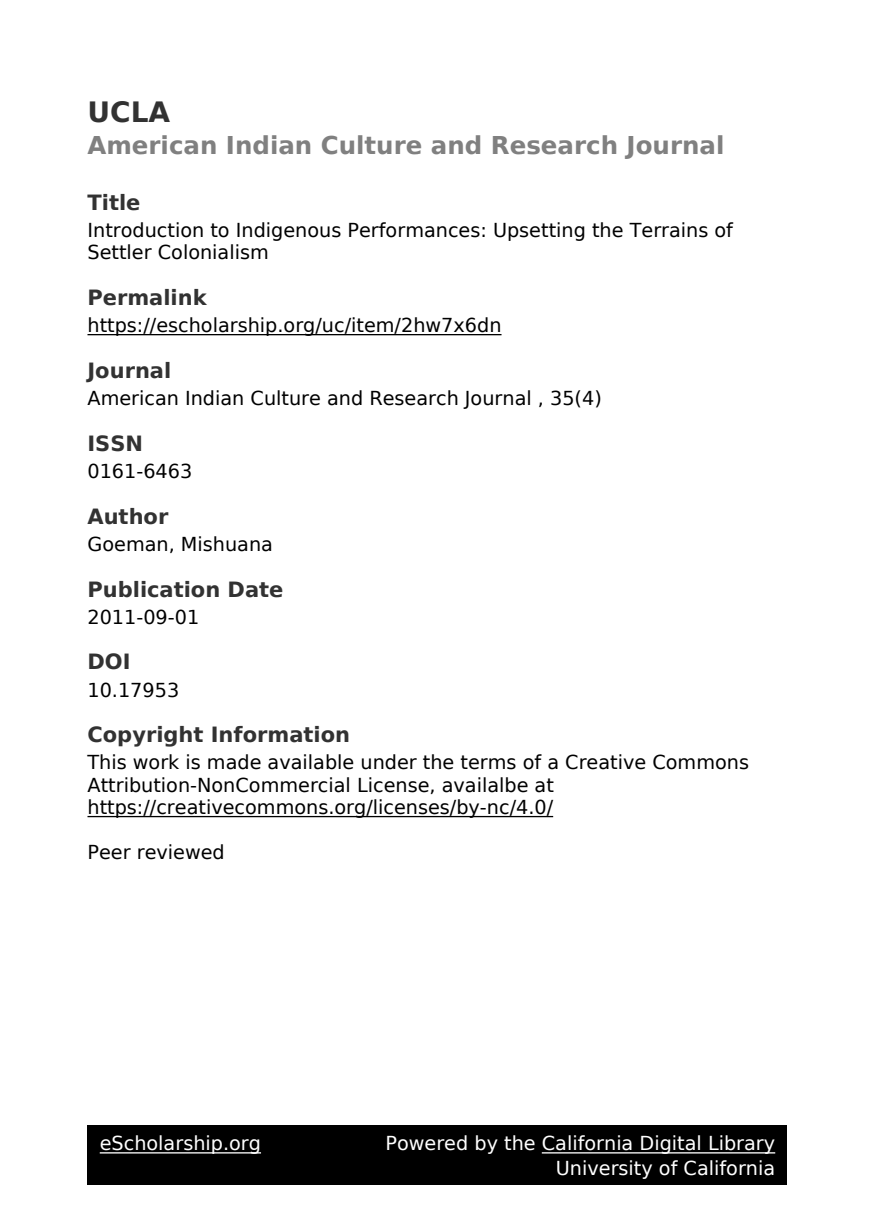
<style>
.page{position:relative;width:875px;height:1225px;background:#fff}
.page>*{position:absolute;margin:0;border:0;box-sizing:border-box;transform-origin:0 0}
.t1{font:700 28px "DejaVu Sans";color:#323232}
.t2{font:700 24.5px "DejaVu Sans";color:#808080}
.t3{font:700 21px "DejaVu Sans";color:#323232}
.t4{font:19.25px/22.4px "DejaVu Sans";color:#000}
.t5{font:19.25px/24.5px "DejaVu Sans";color:#fff;text-align:right}
</style>
<div class="page">
<hr style="left:88px;top:334px;width:414px;height:1px;background:#000">
<hr style="left:88px;top:816px;width:465px;height:1px;background:#000">
<div style="left:88px;top:1125px;width:700px;height:60px;background:#000"></div>
<hr style="left:100px;top:1152px;width:161px;height:2px;background:#fff">
<hr style="left:542px;top:1152px;width:233px;height:2px;background:#fff">
<h1 class="t1" style="left:88px;top:101px;width:84px">UCLA</h1>
<p class="t2" style="left:88px;top:136px;width:638px">American Indian Culture and Research Journal</p>
<p class="t3" style="left:88px;top:194px;width:54px">Title</p>
<p class="t4" style="left:88px;top:221px;width:647px">Introduction to Indigenous Performances: Upsetting the Terrains of<br>Settler Colonialism</p>
<p class="t3" style="left:88px;top:289px;width:121px">Permalink</p>
<p class="t4" style="left:88px;top:316px;width:416px">https://escholarship.org/uc/item/2hw7x6dn</p>
<p class="t3" style="left:88px;top:362px;width:85px">Journal</p>
<p class="t4" style="left:88px;top:389px;width:516px">American Indian Culture and Research Journal , 35(4)</p>
<p class="t3" style="left:88px;top:435px;width:57px">ISSN</p>
<p class="t4" style="left:88px;top:462px;width:106px">0161-6463</p>
<p class="t3" style="left:88px;top:508px;width:82px">Author</p>
<p class="t4" style="left:88px;top:535px;width:187px">Goeman, Mishuana</p>
<p class="t3" style="left:88px;top:581px;width:198px">Publication Date</p>
<p class="t4" style="left:88px;top:607px;width:113px">2011-09-01</p>
<p class="t3" style="left:88px;top:654px;width:45px">DOI</p>
<p class="t4" style="left:88px;top:680px;width:93px">10.17953</p>
<p class="t3" style="left:88px;top:726px;width:264px">Copyright Information</p>
<p class="t4" style="left:88px;top:753px;width:663px">This work is made available under the terms of a Creative Commons<br>Attribution-NonCommercial License, availalbe at https://creativecommons.org/licenses/by-nc/4.0/</p>
<p class="t4" style="left:88px;top:843px;width:139px">Peer reviewed</p>
<p class="t5" style="left:100px;top:1133px;width:163px">eScholarship.org</p>
<p class="t5" style="left:385px;top:1133px;width:391px">Powered by the California Digital Library<br>University of California</p>
</div>
